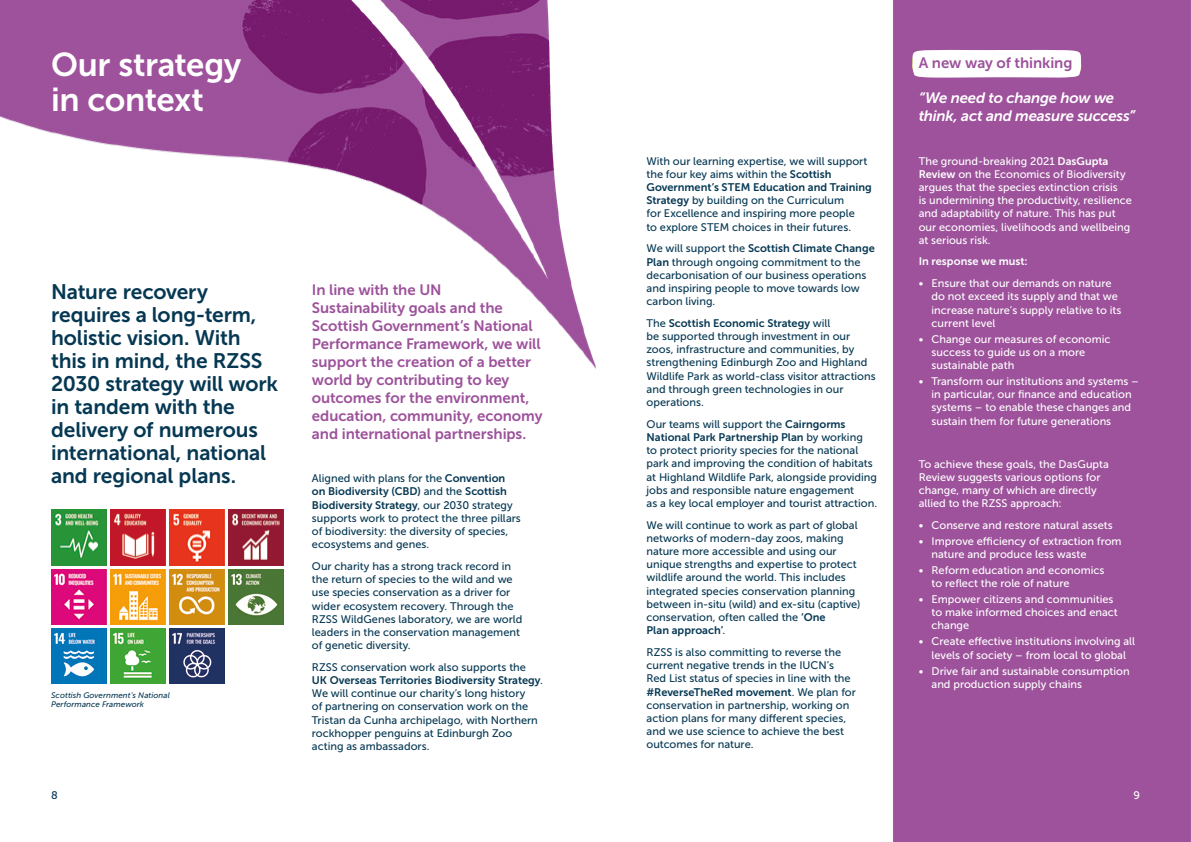
<style>
.page{position:relative;width:1191px;height:842px;background:#fff}
.page>*{position:absolute;margin:0;border:0;box-sizing:border-box;transform-origin:0 0}
.t1{font:33px/35px "Museo Sans 700";letter-spacing:-.015em;color:#fff}
.t2{font:21px/23px "Museo Sans 700";letter-spacing:-.005em;color:#063853}
.t3{font:15px/18px "Museo Sans 700";letter-spacing:-.005em;color:#9d529b}
.t4{font:italic 15px/18px "Museo Sans 700";letter-spacing:-.015em;color:#fff}
.t5{font:11px/13.2px "Museo Sans 500";color:#063853}
.t6{font:11px/13.2px "Museo Sans 500";color:#fff}
.t7{font:11px/13.2px "Museo Sans 700";color:#063853}
.t8{font:11px "Museo Sans 700";color:#fff}
.t9{font:italic 8px/9px "Museo Sans 500";letter-spacing:.01em;color:#063853}
.s1{font-family:"Museo Sans 700"}
.s2{font-family:"Museo Sans 500"}
</style>
<div class="page">
<img style="left:0;top:0;width:1191px;height:842px">
<img style="left:51px;top:510px;width:56px;height:55px">
<img style="left:110px;top:510px;width:56px;height:55px">
<img style="left:169px;top:510px;width:56px;height:55px">
<img style="left:228px;top:510px;width:56px;height:55px">
<img style="left:51px;top:569px;width:56px;height:56px">
<img style="left:110px;top:569px;width:56px;height:56px">
<img style="left:169px;top:569px;width:56px;height:56px">
<img style="left:228px;top:569px;width:56px;height:56px">
<img style="left:51px;top:628px;width:56px;height:56px">
<img style="left:110px;top:628px;width:56px;height:56px">
<img style="left:169px;top:628px;width:56px;height:56px">
<svg style="left:912px;top:50px;width:169px;height:28px"></svg>
<h1 class="t1" style="left:51px;top:47px;width:192px">Our strategy in context</h1>
<h2 class="t2" style="left:51px;top:280px;width:228px">Nature recovery requires a long-term, holistic vision. With this in mind, the RZSS<br>2030 strategy will work in tandem with the delivery of numerous international, national and regional plans.</h2>
<p class="t3" style="left:312px;top:281px;width:232px">In line with the UN<br>Sustainability goals and the<br>Scottish Government’s National<br>Performance Framework, we will support the creation of a better world by contributing to key outcomes for the environment, education, community, economy and international partnerships.</p>
<p class="t5" style="left:312px;top:472px;width:195px">Aligned with plans for the <span class="s1">Convention</span></p>
<p class="t7" style="left:312px;top:485px;width:202px">on Biodiversity (CBD) <span class="s2">and the</span> Scottish<br>Biodiversity Strategy<span class="s2">, our 2030 strategy</span></p>
<p class="t5" style="left:312px;top:511px;width:210px">supports work to protect the three pillars of biodiversity: the diversity of species, ecosystems and genes.</p>
<p class="t5" style="left:312px;top:559px;width:212px">Our charity has a strong track record in the return of species to the wild and we use species conservation as a driver for wider ecosystem recovery. Through the RZSS WildGenes laboratory, we are world leaders in the conservation management of genetic diversity.</p>
<p class="t5" style="left:312px;top:660px;width:215px">RZSS conservation work also supports the</p>
<p class="t7" style="left:312px;top:674px;width:232px">UK Overseas Territories Biodiversity Strategy<span class="s2">.</span></p>
<p class="t5" style="left:312px;top:687px;width:227px">We will continue our charity’s long history of partnering on conservation work on the Tristan da Cunha archipelago, with Northern rockhopper penguins at Edinburgh Zoo acting as ambassadors.</p>
<p class="t9" style="left:51px;top:691px;width:120px">Scottish Government’s National<br>Performance Framework</p>
<p class="t5" style="left:646px;top:154px;width:222px">With our learning expertise, we will support the four key aims within the <span class="s1">Scottish</span></p>
<p class="t7" style="left:646px;top:181px;width:227px">Government’s STEM Education and Training</p>
<p class="t5" style="left:646px;top:194px;width:210px"><span class="s1">Strategy</span> by building on the Curriculum for Excellence and inspiring more people to explore STEM choices in their futures.</p>
<p class="t7" style="left:646px;top:242px;width:230px"><span class="s2">We will support the</span> Scottish Climate Change</p>
<p class="t5" style="left:646px;top:255px;width:221px"><span class="s1">Plan</span> through ongoing commitment to the decarbonisation of our business operations and inspiring people to move towards low carbon living.</p>
<p class="t7" style="left:646px;top:316px;width:185px"><span class="s2">The</span> Scottish Economic Strategy <span class="s2">will</span></p>
<p class="t5" style="left:646px;top:330px;width:231px">be supported through investment in our zoos, infrastructure and communities, by strengthening Edinburgh Zoo and Highland Wildlife Park as world-class visitor attractions and through green technologies in our operations.</p>
<p class="t5" style="left:646px;top:417px;width:201px">Our teams will support the <span class="s1">Cairngorms</span></p>
<p class="t7" style="left:646px;top:430px;width:218px">National Park Partnership Plan <span class="s2">by working</span></p>
<p class="t5" style="left:646px;top:444px;width:232px">to protect priority species for the national park and improving the condition of habitats at Highland Wildlife Park, alongside providing jobs and responsible nature engagement<br>as a key local employer and tourist attraction.</p>
<p class="t5" style="left:646px;top:518px;width:215px">We will continue to work as part of global networks of modern-day zoos, making nature more accessible and using our unique strengths and expertise to protect wildlife around the world. This includes integrated species conservation planning between in-situ (wild) and ex-situ (captive) conservation, often called the <span class="s1">‘One</span></p>
<p class="t7" style="left:646px;top:624px;width:80px">Plan approach’<span class="s2">.</span></p>
<p class="t5" style="left:646px;top:646px;width:206px">RZSS is also committing to reverse the current negative trends in the IUCN’s<br>Red List status of species in line with the</p>
<p class="t7" style="left:646px;top:685px;width:211px">#ReverseTheRed movement<span class="s2">. We plan for</span></p>
<p class="t5" style="left:646px;top:698px;width:204px">conservation in partnership, working on action plans for many different species, and we use science to achieve the best outcomes for nature.</p>
<h3 class="t3" style="left:918px;top:54px;width:155px">A new way of thinking</h3>
<h3 class="t4" style="left:918px;top:89px;width:218px">“We need to change how we think, act and measure success”</h3>
<p class="t6" style="left:918px;top:154px;width:214px">The ground-breaking 2021 <span class="s1">DasGupta Review</span> on the Economics of Biodiversity argues that the species extinction crisis<br>is undermining the productivity, resilience and adaptability of nature. This has put our economies, livelihoods and wellbeing at serious risk.</p>
<p class="t8" style="left:918px;top:256px;width:110px">In response we must:</p>
<p class="t6" style="left:931px;top:277px;width:191px;text-indent:-13px">• Ensure that our demands on nature do not exceed its supply and that we increase nature’s supply relative to its current level</p>
<p class="t6" style="left:931px;top:332px;width:180px;text-indent:-13px">• Change our measures of economic success to guide us on a more sustainable path</p>
<p class="t6" style="left:931px;top:375px;width:209px;text-indent:-13px">• Transform our institutions and systems – in particular, our finance and education systems – to enable these changes and sustain them for future generations</p>
<p class="t6" style="left:918px;top:457px;width:192px">To achieve these goals, the DasGupta Review suggests various options for change, many of which are directly allied to the RZSS approach:</p>
<p class="t6" style="left:918px;top:519px;width:195px">• Conserve and restore natural assets</p>
<p class="t6" style="left:931px;top:534px;width:192px;text-indent:-13px">• Improve efficiency of extraction from nature and produce less waste</p>
<p class="t6" style="left:931px;top:564px;width:174px;text-indent:-13px">• Reform education and economics to reflect the role of nature</p>
<p class="t6" style="left:931px;top:593px;width:188px;text-indent:-13px">• Empower citizens and communities to make informed choices and enact change</p>
<p class="t6" style="left:918px;top:635px;width:218px;text-align:center">• Create effective institutions involving all levels of society – from local to global</p>
<p class="t6" style="left:931px;top:664px;width:200px;text-indent:-13px">• Drive fair and sustainable consumption and production supply chains</p>
<p class="t5" style="left:51px;top:789px;width:8px">8</p>
<p class="t6" style="left:1133px;top:789px;width:8px">9</p>
</div>
